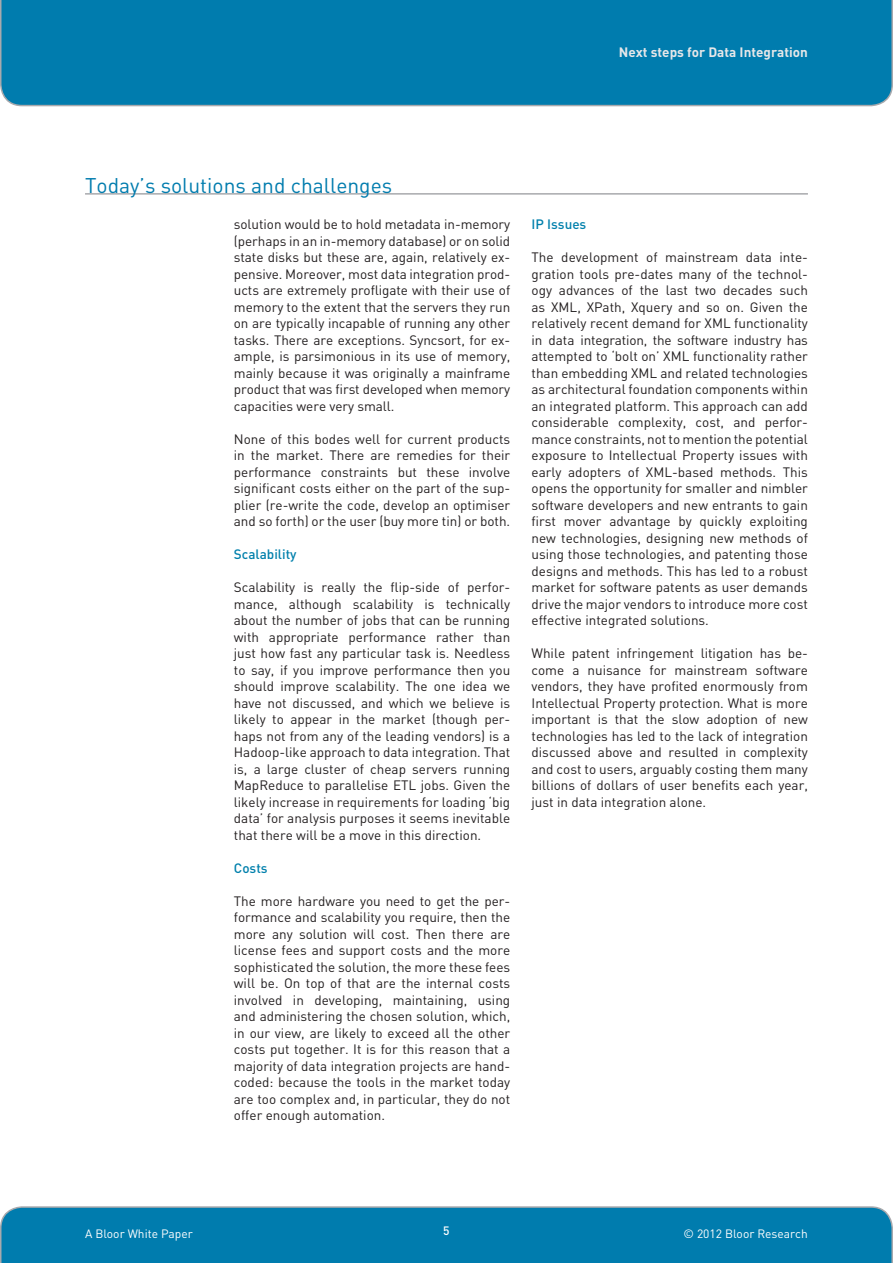
<style>
.page{position:relative;width:893px;height:1263px;background:#fff}
.page>*{position:absolute;margin:0;border:0;box-sizing:border-box;transform-origin:0 0}
.t1{font:21px "DIN";color:#007cae}
.Body_copy{font:13.5px/16.5px "DIN";color:#231f20;text-align:justify}
.t2{font:700 13.5px "DIN";color:#e6e7e9}
.Header_-_Level_2{font:500 13.5px "DIN";color:#0080ac}
.t3{font:12px "DIN";color:#fff}
.t4{font:500 12px "DIN";color:#fff}
</style>
<div class="page">
<div style="left:0;top:1206px;width:893px;height:57px;background:#007cae"></div>
<div style="left:0;top:0;width:893px;height:106px;background:#007cae"></div>
<hr style="left:85px;top:193px;width:723px;height:2px;background:#a8a9ad">
<p class="t2" style="left:619px;top:45px;width:191px">Next steps for Data Integration</p>
<h1 class="t1" style="left:85px;top:173px;width:309px">Today’s solutions and challenges</h1>
<p class="Body_copy" style="left:234px;top:216px;width:278px">solution would be to hold metadata in-memory (perhaps in an in-memory database) or on solid state disks but these are, again, relatively ex&shy;pensive. Moreover, most data integration prod&shy;ucts are extremely profligate with their use of memory to the extent that the servers they run on are typically incapable of running any other tasks. There are exceptions. Syncsort, for ex&shy;ample, is parsimonious in its use of memory, mainly because it was originally a mainframe product that was first developed when memory capacities were very small.</p>
<p class="Body_copy" style="left:234px;top:431px;width:278px">None of this bodes well for current products in the market. There are remedies for their performance constraints but these involve significant costs either on the part of the sup&shy;plier (re-write the code, develop an optimiser and so forth) or the user (buy more tin) or both.</p>
<p class="Header_-_Level_2" style="left:234px;top:546px;width:64px">Scalability</p>
<p class="Body_copy" style="left:234px;top:579px;width:278px">Scalability is really the flip-side of perfor&shy;mance, although scalability is technically about the number of jobs that can be running with appropriate performance rather than just how fast any particular task is. Needless to say, if you improve performance then you should improve scalability. The one idea we have not discussed, and which we believe is likely to appear in the market (though per&shy;haps not from any of the leading vendors) is a Hadoop-like approach to data integration. That is, a large cluster of cheap servers running MapReduce to parallelise ETL jobs. Given the likely increase in requirements for loading ‘big data’ for analysis purposes it seems inevitable that there will be a move in this direction.</p>
<p class="Header_-_Level_2" style="left:234px;top:860px;width:35px">Costs</p>
<p class="Body_copy" style="left:234px;top:893px;width:278px">The more hardware you need to get the per&shy;formance and scalability you require, then the more any solution will cost. Then there are license fees and support costs and the more sophisticated the solution, the more these fees will be. On top of that are the internal costs involved in developing, maintaining, using and administering the chosen solution, which, in our view, are likely to exceed all the other costs put together. It is for this reason that a majority of data integration projects are hand&shy;coded: because the tools in the market today are too complex and, in particular, they do not offer enough automation.</p>
<p class="Header_-_Level_2" style="left:531px;top:216px;width:56px">IP Issues</p>
<p class="Body_copy" style="left:531px;top:249px;width:278px">The development of mainstream data inte&shy;gration tools pre-dates many of the technol&shy;ogy advances of the last two decades such as XML, XPath, Xquery and so on. Given the relatively recent demand for XML functionality in data integration, the software industry has attempted to ‘bolt on’ XML functionality rather than embedding XML and related technologies as architectural foundation components within an integrated platform. This approach can add considerable complexity, cost, and perfor&shy;mance constraints, not to mention the potential exposure to Intellectual Property issues with early adopters of XML-based methods. This opens the opportunity for smaller and nimbler software developers and new entrants to gain first mover advantage by quickly exploiting new technologies, designing new methods of using those technologies, and patenting those designs and methods. This has led to a robust market for software patents as user demands drive the major vendors to introduce more cost effective integrated solutions.</p>
<p class="Body_copy" style="left:531px;top:645px;width:278px">While patent infringement litigation has be&shy;come a nuisance for mainstream software vendors, they have profited enormously from Intellectual Property protection. What is more important is that the slow adoption of new technologies has led to the lack of integration discussed above and resulted in complexity and cost to users, arguably costing them many billions of dollars of user benefits each year, just in data integration alone.</p>
<p class="t3" style="left:85px;top:1226px;width:109px">A Bloor White Paper</p>
<p class="t4" style="left:443px;top:1224px;width:8px">5</p>
<p class="t3" style="left:683px;top:1226px;width:126px">© 2012 Bloor Research</p>
</div>
